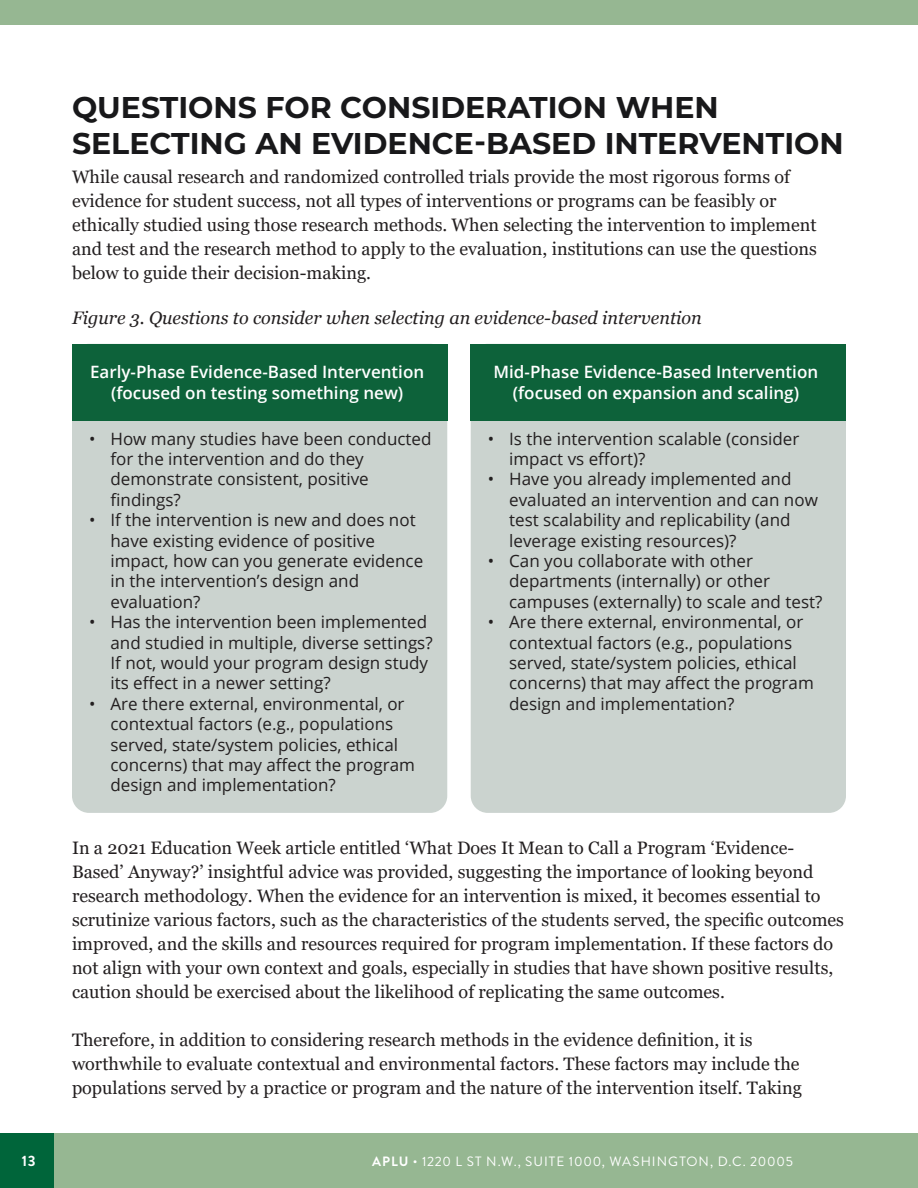
<style>
.page{position:relative;width:918px;height:1188px;background:#fff}
.page>*{position:absolute;margin:0;border:0;box-sizing:border-box;transform-origin:0 0}
.t1{font:700 30px/36px "Montserrat";color:#18181a}
.t2{font:18px/24px "Georgia";color:#231f20}
.t3{font:italic 18px "Georgia";color:#231f20}
.t4{font:16.95px/20.4px "Open Sans";color:#231f20}
.t5{font:600 16.95px/20.4px "Open Sans";color:#fff;text-align:center}
.t6{font:700 15px "Brandon Grotesque";color:#fff}
.t7{font:13.5px "Brandon Grotesque";letter-spacing:.065em;color:#fff}
.s1{font-weight:700}
</style>
<div class="page">
<div style="left:54px;top:1133px;width:864px;height:55px;background:#96b792"></div>
<div style="left:0;top:0;width:918px;height:25px;background:#96b792"></div>
<div style="left:0;top:1133px;width:54px;height:55px;background:#00653a"></div>
<div style="left:72px;top:344px;width:375px;height:469px;background:#cbd3cf;border-radius:17px"></div>
<div style="left:72px;top:344px;width:375px;height:77px;background:#0d623a"></div>
<div style="left:471px;top:344px;width:375px;height:469px;background:#cbd3cf;border-radius:17px"></div>
<div style="left:471px;top:344px;width:375px;height:77px;background:#0d623a"></div>
<p class="t1" style="left:72px;top:88px;width:773px">QUESTIONS FOR CONSIDERATION WHEN<br>SELECTING AN EVIDENCE-BASED INTERVENTION</p>
<p class="t2" style="left:72px;top:165px;width:747px">While causal research and randomized controlled trials provide the most rigorous forms of evidence for student success, not all types of interventions or programs can be feasibly or ethically studied using those research methods. When selecting the intervention to implement and test and the research method to apply to the evaluation, institutions can use the questions below to guide their decision-making.</p>
<p class="t3" style="left:72px;top:307px;width:631px">Figure 3. Questions to consider when selecting an evidence-based intervention</p>
<p class="t5" style="left:90px;top:362px;width:336px">Early-Phase Evidence-Based Intervention (focused on testing something new)</p>
<p class="t4" style="left:110px;top:428px;width:323px;text-indent:-21px">• How many studies have been conducted for the intervention and do they demonstrate consistent, positive findings?</p>
<p class="t4" style="left:110px;top:509px;width:314px;text-indent:-21px">• If the intervention is new and does not have existing evidence of positive impact, how can you generate evidence in the intervention’s design and evaluation?</p>
<p class="t4" style="left:110px;top:611px;width:324px;text-indent:-21px">• Has the intervention been implemented and studied in multiple, diverse settings?<br>If not, would your program design study its effect in a newer setting?</p>
<p class="t4" style="left:110px;top:693px;width:306px;text-indent:-21px">• Are there external, environmental, or contextual factors (e.g., populations served, state/system policies, ethical concerns) that may affect the program design and implementation?</p>
<p class="t5" style="left:494px;top:362px;width:326px">Mid-Phase Evidence-Based Intervention (focused on expansion and scaling)</p>
<p class="t4" style="left:509px;top:428px;width:292px;text-indent:-21px">• Is the intervention scalable (consider impact vs effort)?</p>
<p class="t4" style="left:509px;top:469px;width:310px;text-indent:-21px">• Have you already implemented and evaluated an intervention and can now test scalability and replicability (and leverage existing resources)?</p>
<p class="t4" style="left:509px;top:550px;width:315px;text-indent:-21px">• Can you collaborate with other departments (internally) or other campuses (externally) to scale and test?</p>
<p class="t4" style="left:509px;top:611px;width:306px;text-indent:-21px">• Are there external, environmental, or contextual factors (e.g., populations served, state/system policies, ethical concerns) that may affect the program design and implementation?</p>
<p class="t2" style="left:72px;top:836px;width:774px">In a 2021 Education Week article entitled ‘What Does It Mean to Call a Program ‘Evidence-Based’ Anyway?’ insightful advice was provided, suggesting the importance of looking beyond research methodology. When the evidence for an intervention is mixed, it becomes essential to scrutinize various factors, such as the characteristics of the students served, the specific outcomes improved, and the skills and resources required for program implementation. If these factors do not align with your own context and goals, especially in studies that have shown positive results, caution should be exercised about the likelihood of replicating the same outcomes.</p>
<p class="t2" style="left:72px;top:1028px;width:731px">Therefore, in addition to considering research methods in the evidence definition, it is worthwhile to evaluate contextual and environmental factors. These factors may include the populations served by a practice or program and the nature of the intervention itself. Taking</p>
<p class="t6" style="left:22px;top:1151px;width:15px">13</p>
<p class="t7" style="left:372px;top:1152px;width:422px"><span class="s1">APLU</span> • 1220 L ST N.W., SUITE 1000, WASHINGTON, D.C. 20005</p>
</div>
